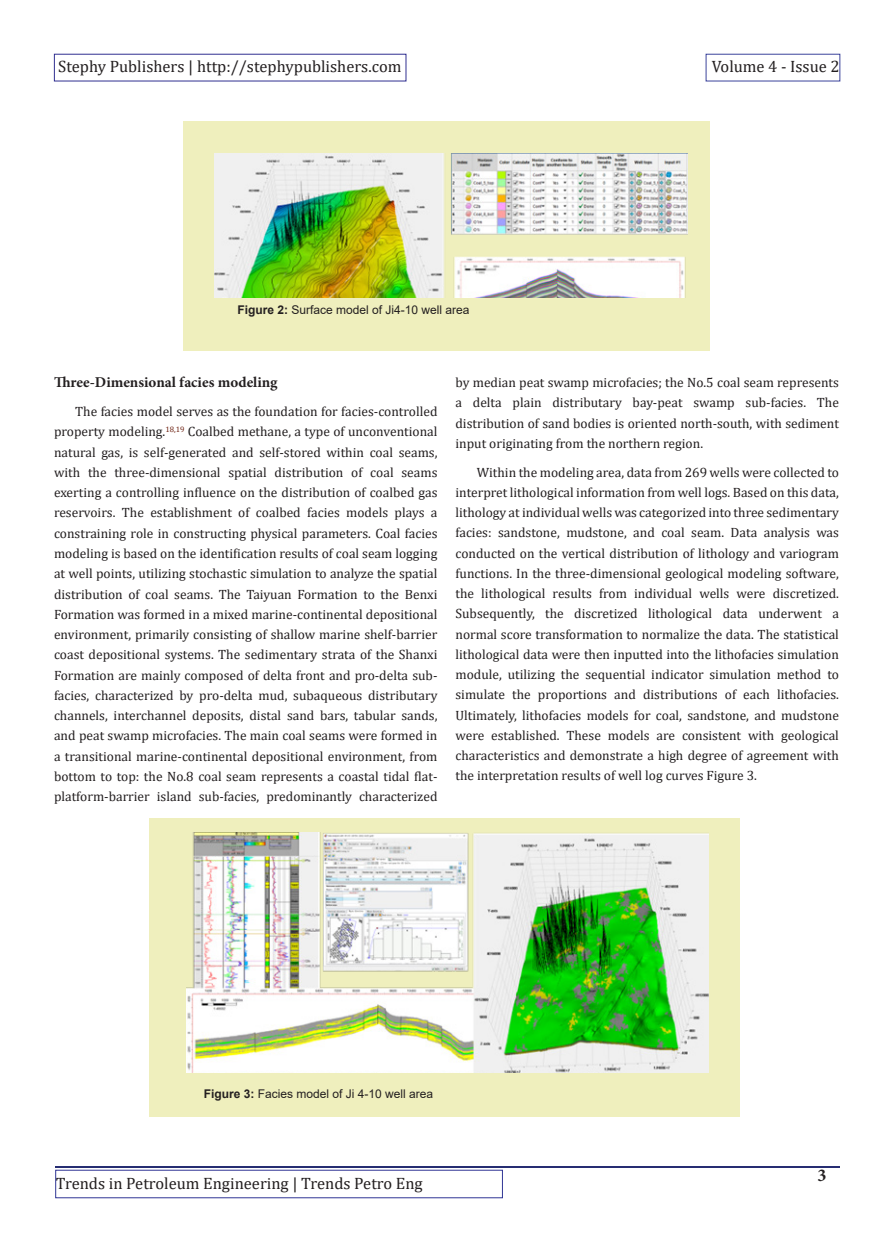
<style>
.page{position:relative;width:893px;height:1255px;background:#fff}
.page>*{position:absolute;margin:0;border:0;box-sizing:border-box;transform-origin:0 0}
.t1{font:700 18px "Minion Pro";color:#231f20}
.t2{font:16.5px "Cambria";color:#231f20}
.t3{font:700 15px "Minion Pro";color:#231f20}
.t4{font:13.5px/20.2px "Cambria";color:#231f20;text-align:justify}
.t5{font:12px "Arial";color:#231f20}
.s1{font-weight:700}
</style>
<div class="page">
<div style="left:54px;top:54px;width:352px;height:27px;border:1px solid #302f90"></div>
<div style="left:706px;top:54px;width:134px;height:27px;border:1px solid #3b439b"></div>
<hr style="left:55px;top:1165px;width:785px;height:2px;background:#262d72">
<div style="left:56px;top:1169px;width:447px;height:28px;border:1px solid #303595"></div>
<div style="left:183px;top:121px;width:527px;height:230px;background:#efefbd"></div>
<img style="left:215px;top:154px;width:472px;height:143px">
<div style="left:150px;top:817px;width:590px;height:299px;background:#efefbd"></div>
<img style="left:187px;top:832px;width:522px;height:239px">
<p class="t2" style="left:58px;top:56px;width:345px">Stephy Publishers | http://stephypublishers.com</p>
<p class="t2" style="left:712px;top:56px;width:129px">Volume 4 - Issue 2</p>
<p class="t5" style="left:237px;top:302px;width:234px"><span class="s1">Figure 2:</span> Surface model of Ji4-10 well area</p>
<p class="t3" style="left:54px;top:372px;width:225px">Three-Dimensional facies modeling</p>
<p class="t4" style="left:54px;top:401px;width:385px;text-indent:21px">The facies model serves as the foundation for facies-controlled property modeling.<sup>18,19</sup> Coalbed methane, a type of unconventional natural gas, is self-generated and self-stored within coal seams, with the three-dimensional spatial distribution of coal seams exerting a controlling influence on the distribution of coalbed gas reservoirs. The establishment of coalbed facies models plays a constraining role in constructing physical parameters. Coal facies modeling is based on the identification results of coal seam logging at well points, utilizing stochastic simulation to analyze the spatial distribution of coal seams. The Taiyuan Formation to the Benxi Formation was formed in a mixed marine-continental depositional environment, primarily consisting of shallow marine shelf-barrier coast depositional systems. The sedimentary strata of the Shanxi Formation are mainly composed of delta front and pro-delta sub&shy;facies, characterized by pro-delta mud, subaqueous distributary channels, interchannel deposits, distal sand bars, tabular sands, and peat swamp microfacies. The main coal seams were formed in a transitional marine-continental depositional environment, from bottom to top: the No.8 coal seam represents a coastal tidal flat&shy;platform-barrier island sub-facies, predominantly characterized</p>
<p class="t4" style="left:455px;top:372px;width:385px">by median peat swamp microfacies; the No.5 coal seam represents a delta plain distributary bay-peat swamp sub-facies. The distribution of sand bodies is oriented north-south, with sediment input originating from the northern region.</p>
<p class="t4" style="left:455px;top:462px;width:385px;text-indent:21px">Within the modeling area, data from 269 wells were collected to interpret lithological information from well logs. Based on this data, lithology at individual wells was categorized into three sedimentary facies: sandstone, mudstone, and coal seam. Data analysis was conducted on the vertical distribution of lithology and variogram functions. In the three-dimensional geological modeling software, the lithological results from individual wells were discretized.<br>Subsequently, the discretized lithological data underwent a normal score transformation to normalize the data. The statistical lithological data were then inputted into the lithofacies simulation module, utilizing the sequential indicator simulation method to simulate the proportions and distributions of each lithofacies.<br>Ultimately, lithofacies models for coal, sandstone, and mudstone were established. These models are consistent with geological characteristics and demonstrate a high degree of agreement with the interpretation results of well log curves Figure 3.</p>
<p class="t5" style="left:204px;top:1084px;width:231px"><span class="s1">Figure 3:</span> Facies model of Ji 4-10 well area</p>
<p class="t2" style="left:56px;top:1173px;width:368px">Trends in Petroleum Engineering | Trends Petro Eng</p>
<h1 class="t1" style="left:818px;top:1161px;width:10px">3</h1>
</div>
